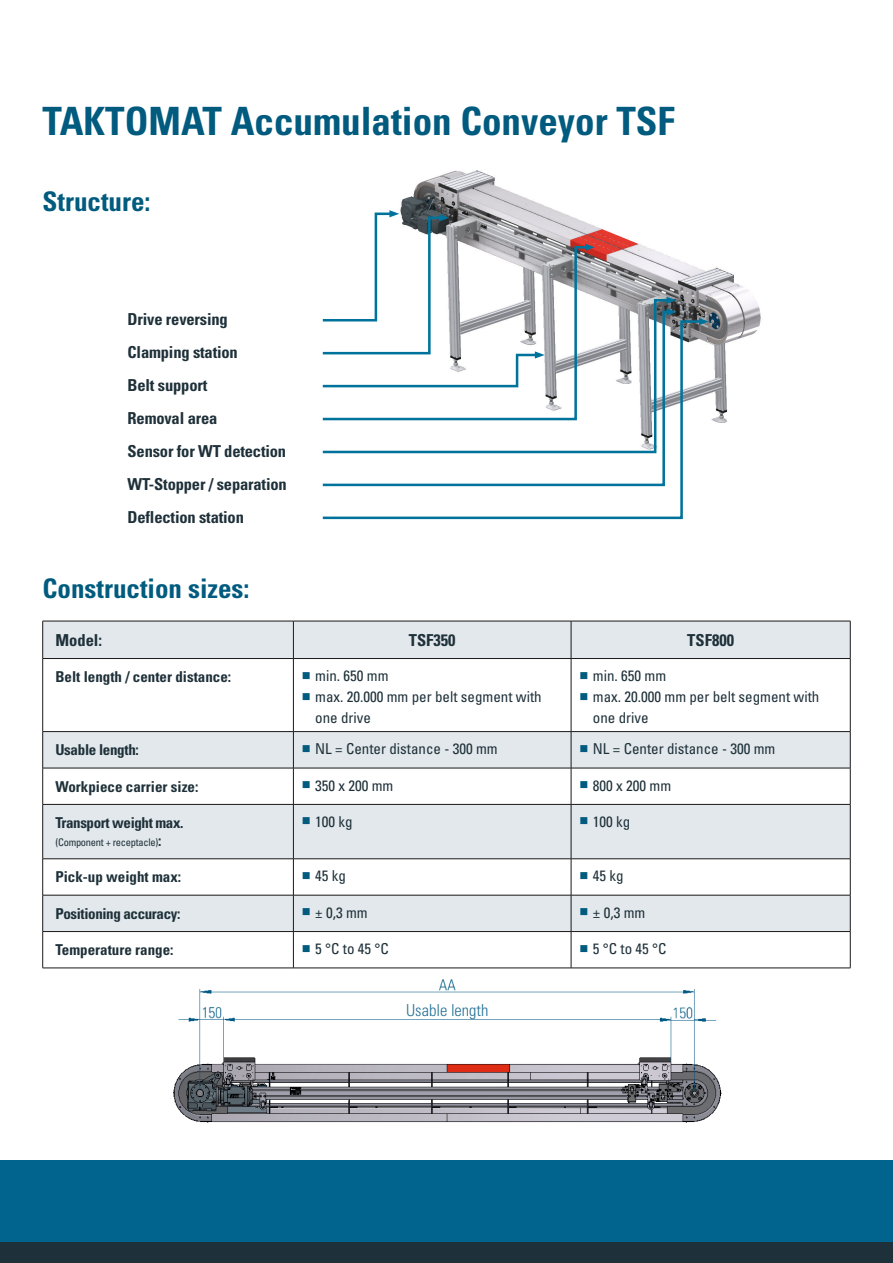
<style>
.page{position:relative;width:893px;height:1263px;background:#fff}
.page>*{position:absolute;margin:0;border:0;box-sizing:border-box;transform-origin:0 0}
.t1{font:700 condensed 39px "Univers LT Std";color:#005b7e}
.t2{font:700 condensed 27px "Univers LT Std";color:#005b7e}
.t3{font:700 condensed 16.5px/33px "Univers LT Std";letter-spacing:-.01em;color:#1e3039}
.t4{font:300 condensed 16.5px "Univers LT Std";color:#247096}
.t5{font:condensed 15px/21px "Univers LT Std";color:#1e3039}
.t6{font:700 condensed 15px "Univers LT Std";color:#1e3039}
.t7{font:700 condensed 15px "Univers LT Std";letter-spacing:-.025em;color:#1e3039}
.t8{font:700 condensed 15px "Univers LT Std";letter-spacing:-.02em;color:#1e3039}
.t9{font:condensed 10.5px "Univers LT Std";letter-spacing:-.025em;color:#1e3039}
.s1{color:#005b7e}
.s2{font-weight:700;font-size:15px}
</style>
<div class="page">
<img style="left:43px;top:979px;width:807px;height:182px">
<div style="left:0;top:1161px;width:893px;height:102px;background:#00648e"></div>
<div style="left:0;top:1243px;width:893px;height:20px;background:#1e3039"></div>
<img style="left:400px;top:170px;width:361px;height:253px">
<svg style="left:322px;top:319px;width:384px;height:201px"></svg>
<svg style="left:699px;top:318px;width:10px;height:7px"></svg>
<svg style="left:322px;top:454px;width:351px;height:33px"></svg>
<svg style="left:545px;top:245px;width:47px;height:53px"></svg>
<svg style="left:585px;top:244px;width:10px;height:7px"></svg>
<svg style="left:374px;top:210px;width:171px;height:88px"></svg>
<svg style="left:322px;top:298px;width:351px;height:156px"></svg>
<svg style="left:667px;top:297px;width:9px;height:18px"></svg>
<svg style="left:43px;top:622px;width:807px;height:309px;fill:#e2e8eb"></svg>
<svg style="left:43px;top:932px;width:528px;height:36px"></svg>
<hr style="left:43px;top:621px;width:250px;height:1px;background:#1b1819">
<hr style="left:42px;top:621px;width:1px;height:37px;background:#1b1819">
<hr style="left:293px;top:621px;width:278px;height:1px;background:#1b1819">
<hr style="left:293px;top:621px;width:1px;height:37px;background:#1b1819">
<hr style="left:571px;top:621px;width:279px;height:1px;background:#1b1819">
<hr style="left:571px;top:621px;width:1px;height:37px;background:#1b1819">
<hr style="left:850px;top:621px;width:1px;height:37px;background:#1b1819">
<hr style="left:42px;top:659px;width:1px;height:72px;background:#1b1819">
<hr style="left:293px;top:659px;width:1px;height:72px;background:#1b1819">
<hr style="left:571px;top:659px;width:1px;height:72px;background:#1b1819">
<hr style="left:850px;top:659px;width:1px;height:72px;background:#1b1819">
<hr style="left:43px;top:731px;width:250px;height:1px;background:#1b1819">
<hr style="left:42px;top:732px;width:1px;height:36px;background:#1b1819">
<hr style="left:293px;top:731px;width:278px;height:1px;background:#1b1819">
<hr style="left:293px;top:732px;width:1px;height:36px;background:#1b1819">
<hr style="left:571px;top:731px;width:279px;height:1px;background:#1b1819">
<hr style="left:571px;top:732px;width:1px;height:36px;background:#1b1819">
<hr style="left:850px;top:732px;width:1px;height:36px;background:#1b1819">
<hr style="left:42px;top:768px;width:1px;height:36px;background:#1b1819">
<hr style="left:293px;top:768px;width:1px;height:36px;background:#1b1819">
<hr style="left:571px;top:768px;width:1px;height:36px;background:#1b1819">
<hr style="left:850px;top:768px;width:1px;height:36px;background:#1b1819">
<hr style="left:43px;top:804px;width:250px;height:1px;background:#1b1819">
<hr style="left:42px;top:805px;width:1px;height:53px;background:#1b1819">
<hr style="left:293px;top:804px;width:278px;height:1px;background:#1b1819">
<hr style="left:293px;top:805px;width:1px;height:53px;background:#1b1819">
<hr style="left:571px;top:804px;width:279px;height:1px;background:#1b1819">
<hr style="left:571px;top:805px;width:1px;height:53px;background:#1b1819">
<hr style="left:850px;top:805px;width:1px;height:53px;background:#1b1819">
<hr style="left:42px;top:859px;width:1px;height:36px;background:#1b1819">
<hr style="left:293px;top:859px;width:1px;height:36px;background:#1b1819">
<hr style="left:571px;top:859px;width:1px;height:36px;background:#1b1819">
<hr style="left:850px;top:859px;width:1px;height:36px;background:#1b1819">
<hr style="left:43px;top:895px;width:250px;height:1px;background:#1b1819">
<hr style="left:42px;top:895px;width:1px;height:36px;background:#1b1819">
<hr style="left:293px;top:895px;width:278px;height:1px;background:#1b1819">
<hr style="left:293px;top:895px;width:1px;height:36px;background:#1b1819">
<hr style="left:571px;top:895px;width:279px;height:1px;background:#1b1819">
<hr style="left:571px;top:895px;width:1px;height:36px;background:#1b1819">
<hr style="left:850px;top:895px;width:1px;height:36px;background:#1b1819">
<hr style="left:42px;top:932px;width:1px;height:36px;background:#1b1819">
<hr style="left:293px;top:932px;width:1px;height:36px;background:#1b1819">
<hr style="left:571px;top:932px;width:1px;height:36px;background:#1b1819">
<hr style="left:850px;top:932px;width:1px;height:36px;background:#1b1819">
<hr style="left:43px;top:658px;width:250px;height:1px;background:#1b1819">
<hr style="left:293px;top:658px;width:278px;height:1px;background:#1b1819">
<hr style="left:571px;top:658px;width:279px;height:1px;background:#1b1819">
<hr style="left:43px;top:768px;width:250px;height:1px;background:#1b1819">
<hr style="left:293px;top:768px;width:278px;height:1px;background:#1b1819">
<hr style="left:571px;top:768px;width:279px;height:1px;background:#1b1819">
<hr style="left:43px;top:858px;width:250px;height:1px;background:#1b1819">
<hr style="left:293px;top:858px;width:278px;height:1px;background:#1b1819">
<hr style="left:571px;top:858px;width:279px;height:1px;background:#1b1819">
<hr style="left:43px;top:931px;width:250px;height:1px;background:#1b1819">
<hr style="left:293px;top:931px;width:278px;height:1px;background:#1b1819">
<hr style="left:571px;top:931px;width:279px;height:1px;background:#1b1819">
<hr style="left:43px;top:968px;width:250px;height:1px;background:#1b1819">
<hr style="left:293px;top:968px;width:278px;height:1px;background:#1b1819">
<hr style="left:571px;top:968px;width:279px;height:1px;background:#1b1819">
<div style="left:235px;top:1003px;width:425px;height:16px;background:#fff"></div>
<h1 class="t1" style="left:43px;top:97px;width:634px">TAKTOMAT Accumulation Conveyor TSF</h1>
<h2 class="t2" style="left:43px;top:185px;width:110px">Structure:</h2>
<p class="t3" style="left:128px;top:303px;width:161px">Drive reversing<br>Clamping station<br>Belt support<br>Removal area<br>Sensor for WT detection<br>WT-Stopper / separation<br>Deflection station</p>
<h2 class="t2" style="left:43px;top:572px;width:208px">Construction sizes:</h2>
<p class="t3" style="left:55px;top:623px;width:48px">Model:</p>
<p class="t3" style="left:409px;top:623px;width:48px">TSF350</p>
<p class="t3" style="left:687px;top:623px;width:48px">TSF800</p>
<p class="t6" style="left:55px;top:668px;width:177px">Belt length / center distance:</p>
<p class="t5" style="left:302px;top:665px;width:88px"><span class="s1">■</span> min. 650 mm</p>
<p class="t5" style="left:315px;top:686px;width:228px;text-indent:-13px"><span class="s1">■</span> max. 20.000 mm per belt segment with one drive</p>
<p class="t5" style="left:580px;top:665px;width:88px"><span class="s1">■</span> min. 650 mm</p>
<p class="t5" style="left:593px;top:686px;width:228px;text-indent:-13px"><span class="s1">■</span> max. 20.000 mm per belt segment with one drive</p>
<p class="t8" style="left:55px;top:741px;width:85px">Usable length:</p>
<p class="t5" style="left:302px;top:738px;width:197px"><span class="s1">■</span> NL = Center distance - 300 mm</p>
<p class="t5" style="left:580px;top:738px;width:197px"><span class="s1">■</span> NL = Center distance - 300 mm</p>
<p class="t6" style="left:55px;top:777px;width:144px">Workpiece carrier size:</p>
<p class="t5" style="left:302px;top:774px;width:93px"><span class="s1">■</span> 350 x 200 mm</p>
<p class="t5" style="left:580px;top:774px;width:93px"><span class="s1">■</span> 800 x 200 mm</p>
<p class="t7" style="left:55px;top:813px;width:130px">Transport weight max.</p>
<p class="t9" style="left:55px;top:836px;width:108px">(Component + receptacle)<span class="s2">:</span></p>
<p class="t5" style="left:302px;top:811px;width:52px"><span class="s1">■</span> 100 kg</p>
<p class="t5" style="left:580px;top:811px;width:52px"><span class="s1">■</span> 100 kg</p>
<p class="t6" style="left:55px;top:868px;width:127px">Pick-up weight max:</p>
<p class="t5" style="left:302px;top:865px;width:46px"><span class="s1">■</span> 45 kg</p>
<p class="t5" style="left:580px;top:865px;width:46px"><span class="s1">■</span> 45 kg</p>
<p class="t7" style="left:55px;top:904px;width:126px">Positioning accuracy:</p>
<p class="t5" style="left:302px;top:902px;width:67px"><span class="s1">■</span> ± 0,3 mm</p>
<p class="t5" style="left:580px;top:902px;width:67px"><span class="s1">■</span> ± 0,3 mm</p>
<p class="t6" style="left:55px;top:941px;width:120px">Temperature range:</p>
<p class="t5" style="left:302px;top:938px;width:88px"><span class="s1">■</span> 5 °C to 45 °C</p>
<p class="t5" style="left:580px;top:938px;width:88px"><span class="s1">■</span> 5 °C to 45 °C</p>
<p class="t4" style="left:406px;top:1000px;width:84px">Usable length</p>
</div>
